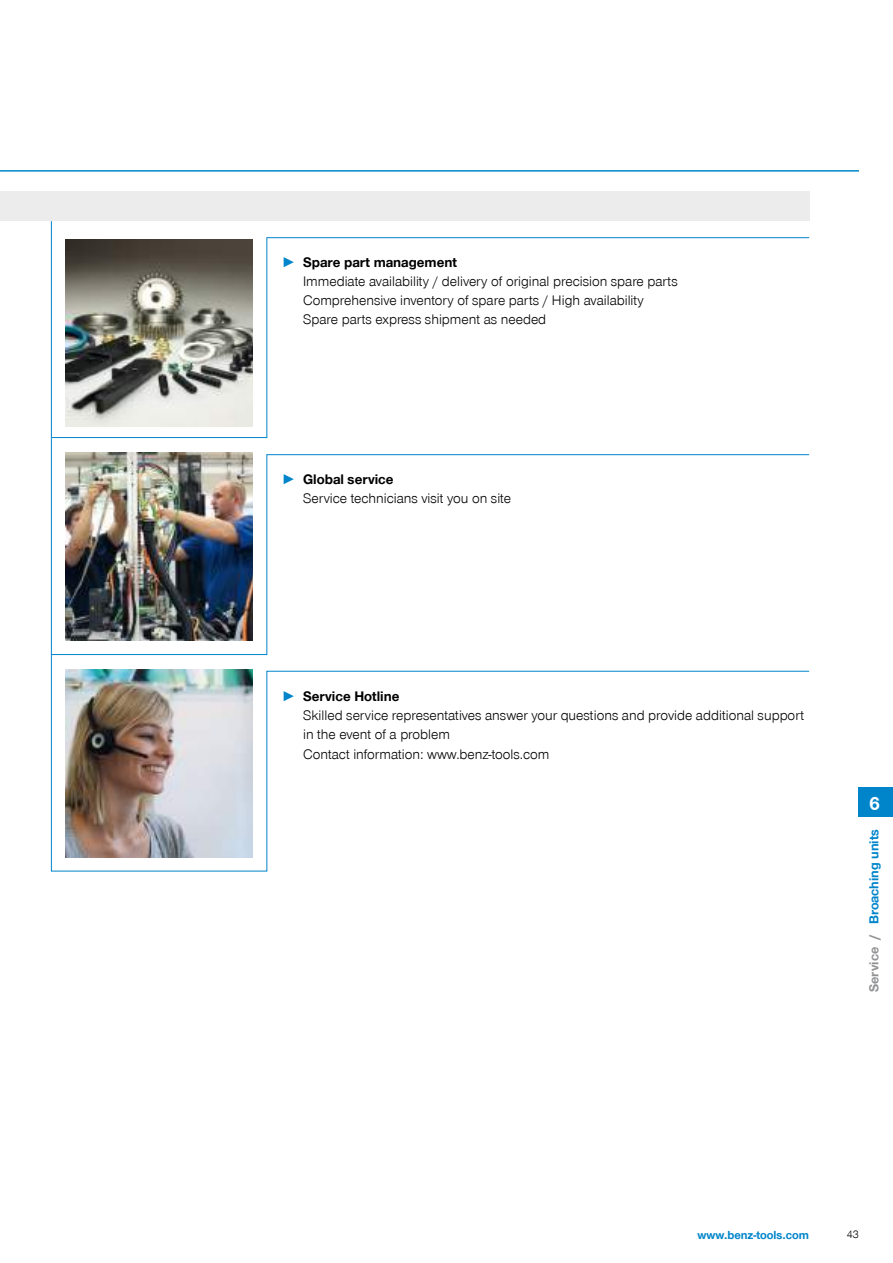
<style>
.page{position:relative;width:893px;height:1263px;background:#fff}
.page>*{position:absolute;margin:0;border:0;box-sizing:border-box;transform-origin:0 0}
.t1{font:700 19.5px "Zimmer Group Sans";color:#fff}
.t2{font:300 14.25px/19.2px "Zimmer Group Sans";color:#000}
.t3{font:700 13.5px "Zimmer Group Sans";color:#0085cb}
.t4{font:700 12px "Zimmer Group Sans";color:#0085cb}
.t5{font:300 11.25px "Zimmer Group Sans";color:#000}
.s1{font-weight:700;color:#0085cb}
.s2{font-weight:700}
.s3{color:#919294}
</style>
<div class="page">
<hr style="left:0;top:170px;width:859px;height:2px;background:#0085cb">
<div style="left:0;top:191px;width:809px;height:30px;background:#ececed"></div>
<svg style="left:51px;top:438px;width:759px;height:216px"></svg>
<svg style="left:51px;top:220px;width:759px;height:218px"></svg>
<svg style="left:51px;top:654px;width:759px;height:218px"></svg>
<img style="left:66px;top:240px;width:187px;height:187px">
<img style="left:66px;top:453px;width:187px;height:187px">
<img style="left:66px;top:670px;width:187px;height:187px">
<div style="left:859px;top:787px;width:34px;height:29px;background:#0085cb"></div>
<p class="t2" style="left:303px;top:252px;width:376px;text-indent:-21px"><span class="s1">►</span> <span class="s2">Spare part management<br></span>Immediate availability / delivery of original precision spare parts Comprehensive inventory of spare parts / High availability Spare parts express shipment as needed</p>
<p class="t2" style="left:303px;top:469px;width:209px;text-indent:-21px"><span class="s1">►</span> <span class="s2">Global service<br></span>Service technicians visit you on site</p>
<p class="t2" style="left:303px;top:686px;width:502px;text-indent:-21px"><span class="s1">►</span> <span class="s2">Service Hotline<br></span>Skilled service representatives answer your questions and provide additional support in the event of a problem<br>Contact information: www.benz-tools.com</p>
<h1 class="t1" style="left:869px;top:790px;width:12px">6</h1>
<p class="t3" style="left:865px;top:992px;width:164px;rotate:-90deg"><span class="s3">Service /</span> Broaching units</p>
<p class="t4" style="left:697px;top:1226px;width:113px">www.benz-tools.com</p>
<p class="t5" style="left:847px;top:1227px;width:14px">43</p>
</div>
